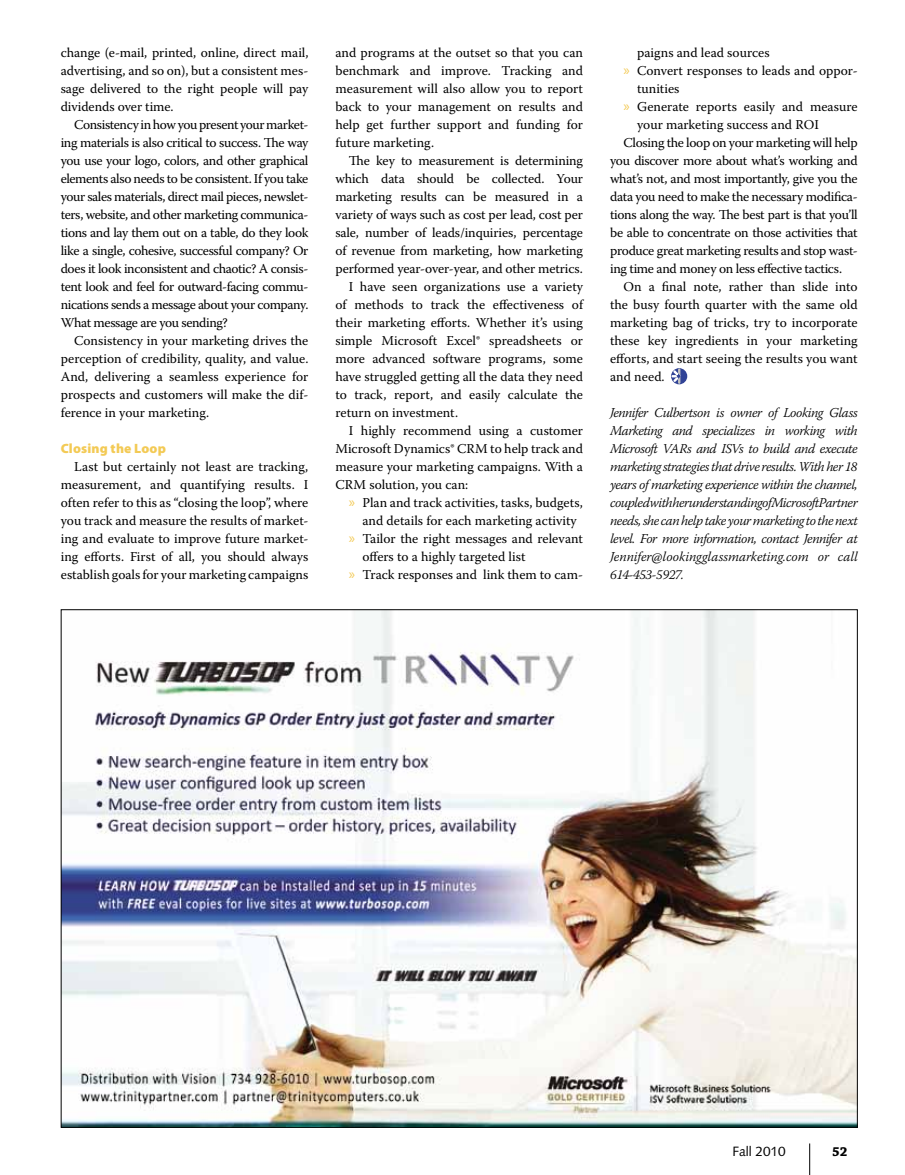
<style>
.page{position:relative;width:905px;height:1175px;background:#fff}
.page>*{position:absolute;margin:0;border:0;box-sizing:border-box;transform-origin:0 0}
.t1{font:13.5px/18px "Warnock Pro";color:#000;text-align:justify}
.t2{font:italic 300 13.5px/18px "Warnock Pro";letter-spacing:-.005em;color:#000;text-align:justify}
.t3{font:13.5px "Warnock Pro";letter-spacing:-.025em;color:#000}
.t4{font:900 13.5px "Myriad Pro";letter-spacing:.01em;color:#f3ca55}
.t5{font:13.5px "Syntax";color:#000}
.t6{font:700 13.5px "Chaparral Pro";color:#000}
.s1{font-family:"Myriad";font-size:15px;color:#f3ca55}
</style>
<div class="page">
<div style="left:671px;top:368px;width:16px;height:16px;background:#314396;border-radius:50%"></div>
<svg style="left:671px;top:368px;width:10px;height:16px"></svg>
<img style="left:63px;top:611px;width:792px;height:514px">
<hr style="left:809px;top:1143px;width:1px;height:31px;background:#000">
<p class="t1" style="left:61px;top:44px;width:249px">change (e-mail, printed, online, direct mail, advertising, and so on), but a consistent mes&shy;sage delivered to the right people will pay dividends over time.</p>
<p class="t1" style="left:61px;top:115px;width:249px;text-indent:14px">Consistency in how you present your market&shy;ing materials is also critical to success. The way you use your logo, colors, and other graphical elements also needs to be consistent. If you take your sales materials, direct mail pieces, newslet&shy;ters, website, and other marketing communica&shy;tions and lay them out on a table, do they look like a single, cohesive, successful company? Or does it look inconsistent and chaotic? A consis&shy;tent look and feel for outward-facing commu&shy;nications sends a message about your company.<br>What message are you sending?</p>
<p class="t1" style="left:61px;top:331px;width:249px;text-indent:14px">Consistency in your marketing drives the perception of credibility, quality, and value.<br>And, delivering a seamless experience for prospects and customers will make the dif&shy;ference in your marketing.</p>
<p class="t4" style="left:61px;top:441px;width:107px">Closing the Loop</p>
<p class="t1" style="left:61px;top:457px;width:249px;text-indent:14px">Last but certainly not least are tracking, measurement, and quantifying results. I often refer to this as “closing the loop”, where you track and measure the results of market&shy;ing and evaluate to improve future market&shy;ing efforts. First of all, you should always establish goals for your marketing campaigns</p>
<p class="t1" style="left:335px;top:43px;width:249px">and programs at the outset so that you can benchmark and improve. Tracking and measurement will also allow you to report back to your management on results and help get further support and funding for future marketing.</p>
<p class="t1" style="left:349px;top:151px;width:236px">The key to measurement is determining</p>
<p class="t1" style="left:335px;top:169px;width:249px">which data should be collected. Your</p>
<p class="t1" style="left:335px;top:187px;width:249px">marketing results can be measured in a</p>
<p class="t1" style="left:335px;top:205px;width:249px">variety of ways such as cost per lead, cost per</p>
<p class="t1" style="left:335px;top:223px;width:249px">sale, number of leads/inquiries, percentage</p>
<p class="t1" style="left:335px;top:241px;width:249px">of revenue from marketing, how marketing</p>
<p class="t1" style="left:335px;top:259px;width:249px">performed year-over-year, and other metrics.</p>
<p class="t1" style="left:349px;top:277px;width:236px">I have seen organizations use a variety</p>
<p class="t1" style="left:335px;top:295px;width:249px">of methods to track the effectiveness of</p>
<p class="t1" style="left:335px;top:313px;width:249px">their marketing efforts. Whether it’s using</p>
<p class="t1" style="left:335px;top:331px;width:249px">simple Microsoft Excel® spreadsheets or</p>
<p class="t1" style="left:335px;top:349px;width:249px">more advanced software programs, some</p>
<p class="t1" style="left:335px;top:367px;width:249px">have struggled getting all the data they need</p>
<p class="t1" style="left:335px;top:385px;width:249px">to track, report, and easily calculate the</p>
<p class="t1" style="left:335px;top:403px;width:124px">return on investment.</p>
<p class="t1" style="left:349px;top:421px;width:236px">I highly recommend using a customer</p>
<p class="t1" style="left:335px;top:439px;width:249px">Microsoft Dynamics® CRM to help track and</p>
<p class="t1" style="left:335px;top:457px;width:249px">measure your marketing campaigns. With a</p>
<p class="t1" style="left:335px;top:475px;width:134px">CRM solution, you can:</p>
<p class="t1" style="left:349px;top:494px;width:235px"><span class="s1">»</span> Plan and track activities, tasks, budgets,</p>
<p class="t1" style="left:362px;top:512px;width:216px">and details for each marketing activity</p>
<p class="t1" style="left:349px;top:530px;width:235px"><span class="s1">»</span> Tailor the right messages and relevant</p>
<p class="t1" style="left:362px;top:548px;width:165px">offers to a highly targeted list</p>
<p class="t1" style="left:349px;top:566px;width:236px"><span class="s1">»</span> Track responses and link them to cam-</p>
<p class="t1" style="left:637px;top:44px;width:134px">paigns and lead sources</p>
<p class="t1" style="left:623px;top:62px;width:235px"><span class="s1">»</span> Convert responses to leads and oppor-</p>
<p class="t1" style="left:637px;top:80px;width:44px">tunities</p>
<p class="t1" style="left:623px;top:98px;width:236px"><span class="s1">»</span> Generate reports easily and measure</p>
<p class="t1" style="left:637px;top:116px;width:183px">your marketing success and ROI</p>
<p class="t3" style="left:623px;top:135px;width:235px">Closing the loop on your marketing will help</p>
<p class="t3" style="left:610px;top:153px;width:249px">you discover more about what’s working and</p>
<p class="t3" style="left:610px;top:171px;width:249px">what’s not, and most importantly, give you the</p>
<p class="t3" style="left:610px;top:189px;width:249px">data you need to make the necessary modifica-</p>
<p class="t3" style="left:610px;top:207px;width:249px">tions along the way. The best part is that you’ll</p>
<p class="t3" style="left:610px;top:225px;width:249px">be able to concentrate on those activities that</p>
<p class="t3" style="left:610px;top:243px;width:249px">produce great marketing results and stop wast-</p>
<p class="t3" style="left:610px;top:261px;width:233px">ing time and money on less effective tactics.</p>
<p class="t1" style="left:623px;top:277px;width:236px">On a final note, rather than slide into</p>
<p class="t1" style="left:610px;top:295px;width:249px">the busy fourth quarter with the same old</p>
<p class="t1" style="left:610px;top:313px;width:249px">marketing bag of tricks, try to incorporate</p>
<p class="t1" style="left:610px;top:331px;width:249px">these key ingredients in your marketing</p>
<p class="t1" style="left:610px;top:349px;width:249px">efforts, and start seeing the results you want</p>
<p class="t1" style="left:610px;top:367px;width:56px">and need.</p>
<p class="t2" style="left:610px;top:404px;width:249px">Jennifer Culbertson is owner of Looking Glass Marketing and specializes in working with Microsoft VARs and ISVs to build and execute marketing strategies that drive results. With her 18 years of marketing experience within the channel, coupled with her understanding of Microsoft Partner needs, she can help take your marketing to the next level. For more information, contact Jennifer at Jennifer@lookingglassmarketing.com or call 614-453-5927.</p>
<p class="t5" style="left:732px;top:1143px;width:55px">Fall 2010</p>
<p class="t6" style="left:832px;top:1144px;width:17px">52</p>
</div>
